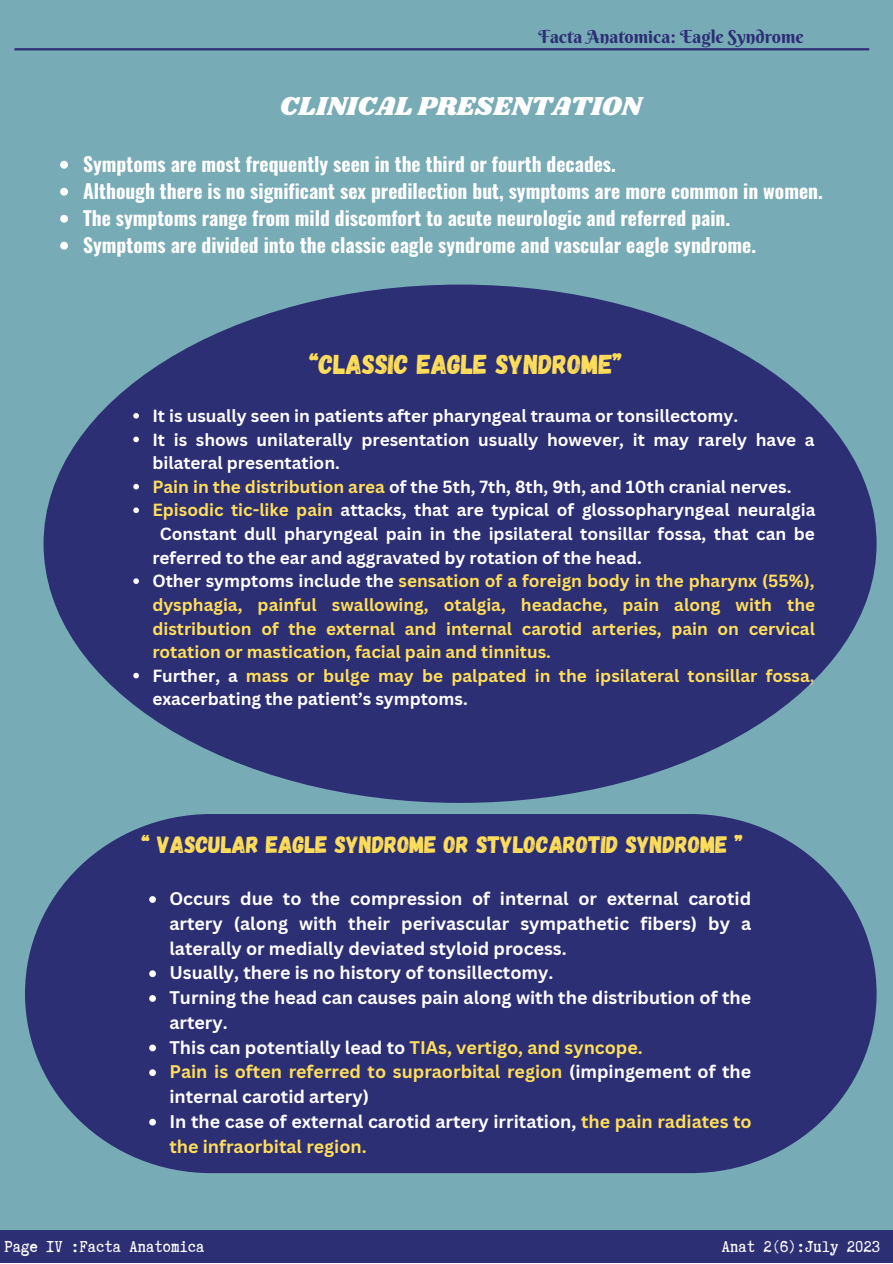
<style>
.page{position:relative;width:893px;height:1264px;background:#fff}
.page>*{position:absolute;margin:0;border:0;box-sizing:border-box;transform-origin:0 0}
.t1{font:27.3px "Gagalin";color:#ffde59}
.t2{font:27px "Shrikhand";color:#fff}
.t3{font:23.7px "Gagalin";color:#ffde59}
.t4{font:700 19.5px/27px "Oswald";color:#fff}
.t5{font:18.75px "Truetypewriter Polygl OTT";color:#fff}
.t6{font:18px "Berkshire Swash";color:#2d2f74}
.t7{font:700 17.85px/24.8px "Canva Sans";color:#fff}
.t8{font:700 17.1px "Canva Sans";color:#fff}
.t9{font:700 17.1px "Canva Sans";color:#ffde59}
.s1{color:#ffde59}
.s2{color:#fff}
.s3{color:#d9bea9}
</style>
<div class="page">
<div style="left:0;top:0;width:892px;height:1262px;background:#77abb6"></div>
<div style="left:0;top:1230px;width:892px;height:32px;background:#2d2f74"></div>
<hr style="left:14px;top:48px;width:855px;height:2px;background:#2d2f74">
<div style="left:44px;top:284px;width:832px;height:518px;background:#2d2f74;border-radius:50%"></div>
<svg style="left:25px;top:814px;width:851px;height:359px;background:#333a7a"></svg>
<svg style="left:60px;top:161px;width:8px;height:8px"></svg>
<svg style="left:60px;top:188px;width:8px;height:8px"></svg>
<svg style="left:60px;top:215px;width:8px;height:8px"></svg>
<svg style="left:60px;top:242px;width:8px;height:8px"></svg>
<svg style="left:133px;top:413px;width:6px;height:5px"></svg>
<svg style="left:133px;top:436px;width:6px;height:6px"></svg>
<svg style="left:133px;top:484px;width:6px;height:5px"></svg>
<svg style="left:133px;top:507px;width:6px;height:6px"></svg>
<svg style="left:133px;top:578px;width:6px;height:6px"></svg>
<svg style="left:133px;top:672px;width:6px;height:6px"></svg>
<svg style="left:149px;top:896px;width:7px;height:6px"></svg>
<svg style="left:149px;top:970px;width:7px;height:7px"></svg>
<svg style="left:149px;top:995px;width:7px;height:6px"></svg>
<svg style="left:149px;top:1044px;width:7px;height:7px"></svg>
<svg style="left:149px;top:1069px;width:7px;height:7px"></svg>
<svg style="left:149px;top:1118px;width:7px;height:7px"></svg>
<p class="t6" style="left:538px;top:26px;width:267px">Facta Anatomica: Eagle Syndrome</p>
<h2 class="t2" style="left:280px;top:87px;width:363px">CLINICAL PRESENTATION</h2>
<p class="t4" style="left:83px;top:150px;width:741px">Symptoms are most frequently seen in the third or fourth decades.<br>Although there is no significant sex predilection but, symptoms are more common in women.<br>The symptoms range from mild discomfort to acute neurologic and referred pain.<br>Symptoms are divided into the classic eagle syndrome and vascular eagle syndrome.</p>
<h1 class="t1" style="left:309px;top:346px;width:315px">“CLASSIC EAGLE SYNDROME”</h1>
<p class="t8" style="left:152px;top:404px;width:587px">It is usually seen in patients after pharyngeal trauma or tonsillectomy.</p>
<p class="t8" style="left:152px;top:427px;width:663px">It is shows unilaterally presentation usually however, it may rarely have a</p>
<p class="t8" style="left:152px;top:451px;width:189px">bilateral presentation.</p>
<p class="t8" style="left:152px;top:474px;width:640px"><span class="s1">Pain in the distribution area</span> of the 5th, 7th, 8th, 9th, and 10th cranial nerves.</p>
<p class="t8" style="left:152px;top:498px;width:664px"><span class="s1">Episodic tic-like pain</span> attacks, that are typical of glossopharyngeal neuralgia</p>
<p class="t8" style="left:160px;top:522px;width:656px">Constant dull pharyngeal pain in the ipsilateral tonsillar fossa, that can be</p>
<p class="t8" style="left:152px;top:545px;width:491px">referred to the ear and aggravated by rotation of the head.</p>
<p class="t9" style="left:152px;top:569px;width:663px"><span class="s2">Other symptoms include the</span> sensation of a foreign body in the pharynx (55%),</p>
<p class="t9" style="left:152px;top:592px;width:664px">dysphagia, painful swallowing, otalgia, headache, pain along with the</p>
<p class="t9" style="left:152px;top:616px;width:664px">distribution of the external and internal carotid arteries, pain on cervical</p>
<p class="t9" style="left:152px;top:640px;width:400px">rotation or mastication, facial pain and tinnitus.</p>
<p class="t9" style="left:152px;top:663px;width:663px"><span class="s2">Further, a</span> mass or bulge may be palpated in the ipsilateral tonsillar fossa<span class="s3">,</span></p>
<p class="t8" style="left:152px;top:687px;width:317px">exacerbating the patient’s symptoms.</p>
<h3 class="t3" style="left:141px;top:829px;width:603px">“ VASCULAR EAGLE SYNDROME OR STYLOCAROTID SYNDROME ”</h3>
<p class="t7" style="left:169px;top:885px;width:583px">Occurs due to the compression of internal or external carotid artery (along with their perivascular sympathetic fibers) by a laterally or medially deviated styloid process.<br>Usually, there is no history of tonsillectomy.<br>Turning the head can causes pain along with the distribution of the artery.<br>This can potentially lead to <span class="s1">TIAs, vertigo, and syncope.<br>Pain is often referred to supraorbital region</span> (impingement of the internal carotid artery)<br>In the case of external carotid artery irritation, <span class="s1">the pain radiates to the infraorbital region.</span></p>
<p class="t5" style="left:4px;top:1236px;width:202px">Page IV :Facta Anatomica</p>
<p class="t5" style="left:721px;top:1236px;width:160px">Anat 2(6):July 2023</p>
</div>
